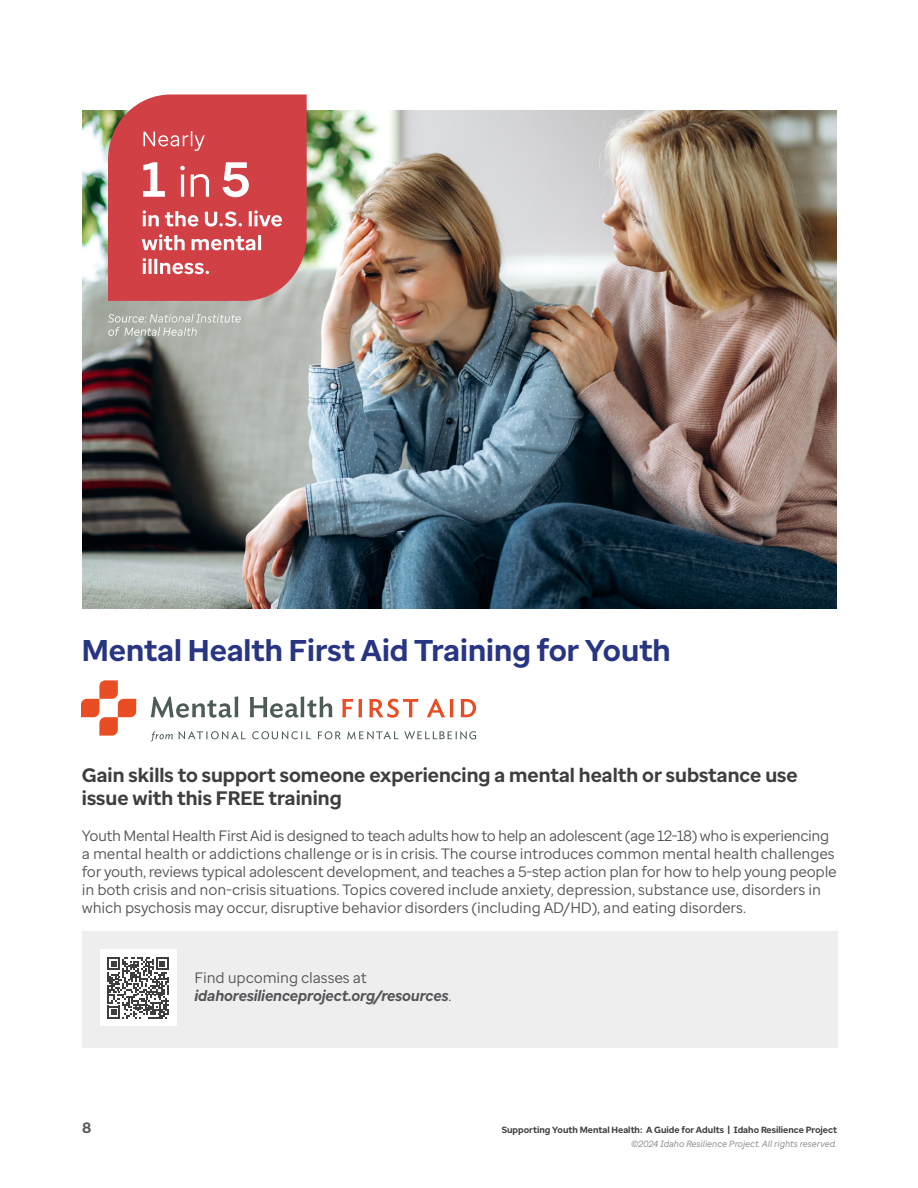
<style>
.page{position:relative;width:918px;height:1188px;background:#fff}
.page>*{position:absolute;margin:0;border:0;box-sizing:border-box;transform-origin:0 0}
.Subheads{font:700 30px "Optum Sans";color:#283582}
.Subhead_2{font:700 19.5px/23.4px "Optum Sans";color:#3e3e3f}
.Body_Copy{font:15px/18px "Optum Sans";letter-spacing:-.01em;color:#545557}
.Body_Copy-2{font:italic 700 15px/18px "Optum Sans";letter-spacing:-.01em;color:#545557}
.t1{font:700 15px "Optum Sans";color:#545557}
.t2{font:700 9px "Optum Sans";color:#3e3e3f}
.t3{font:italic 9px "Optum Sans";color:#808285}
.s1{font-weight:400;font-style:normal}
</style>
<div class="page">
<img style="left:82px;top:110px;width:755px;height:498px">
<svg style="left:81px;top:680px;width:55px;height:56px"></svg>
<svg style="left:342px;top:699px;width:20px;height:18px"></svg>
<svg style="left:369px;top:699px;width:49px;height:19px"></svg>
<svg style="left:427px;top:699px;width:26px;height:18px"></svg>
<svg style="left:461px;top:699px;width:15px;height:18px"></svg>
<svg style="left:151px;top:696px;width:87px;height:22px"></svg>
<svg style="left:250px;top:696px;width:82px;height:22px"></svg>
<svg style="left:318px;top:731px;width:23px;height:8px"></svg>
<svg style="left:151px;top:731px;width:95px;height:10px"></svg>
<svg style="left:252px;top:731px;width:59px;height:8px"></svg>
<svg style="left:347px;top:731px;width:129px;height:8px"></svg>
<svg style="left:108px;top:94px;width:199px;height:207px;background:#d45559"></svg>
<svg style="left:108px;top:314px;width:133px;height:22px;background:#b7bbb5"></svg>
<div style="left:82px;top:931px;width:756px;height:116px;background:#eeeeef"></div>
<div style="left:100px;top:950px;width:76px;height:76px;background:#fff"></div>
<svg style="left:107px;top:957px;width:62px;height:62px"></svg>
<p class="Subheads" style="left:82px;top:631px;width:591px">Mental Health First Aid Training for Youth</p>
<p class="Subhead_2" style="left:82px;top:763px;width:717px">Gain skills to support someone experiencing a mental health or substance use issue with this FREE training</p>
<p class="Body_Copy" style="left:82px;top:827px;width:756px">Youth Mental Health First Aid is designed to teach adults how to help an adolescent (age 12-18) who is experiencing a mental health or addictions challenge or is in crisis. The course introduces common mental health challenges for youth, reviews typical adolescent development, and teaches a 5-step action plan for how to help young people in both crisis and non-crisis situations. Topics covered include anxiety, depression, substance use, disorders in which psychosis may occur, disruptive behavior disorders (including AD/HD), and eating disorders.</p>
<p class="Body_Copy-2" style="left:194px;top:969px;width:259px"><span class="s1">Find upcoming classes at </span>idahoresilienceproject.org/resources<span class="s1">.</span></p>
<p class="t1" style="left:82px;top:1118px;width:11px">8</p>
<p class="t2" style="left:502px;top:1124px;width:337px">Supporting Youth Mental Health: A Guide for Adults | Idaho Resilience Project</p>
<p class="t3" style="left:631px;top:1138px;width:207px">©2024 Idaho Resilience Project. All rights reserved.</p>
</div>
